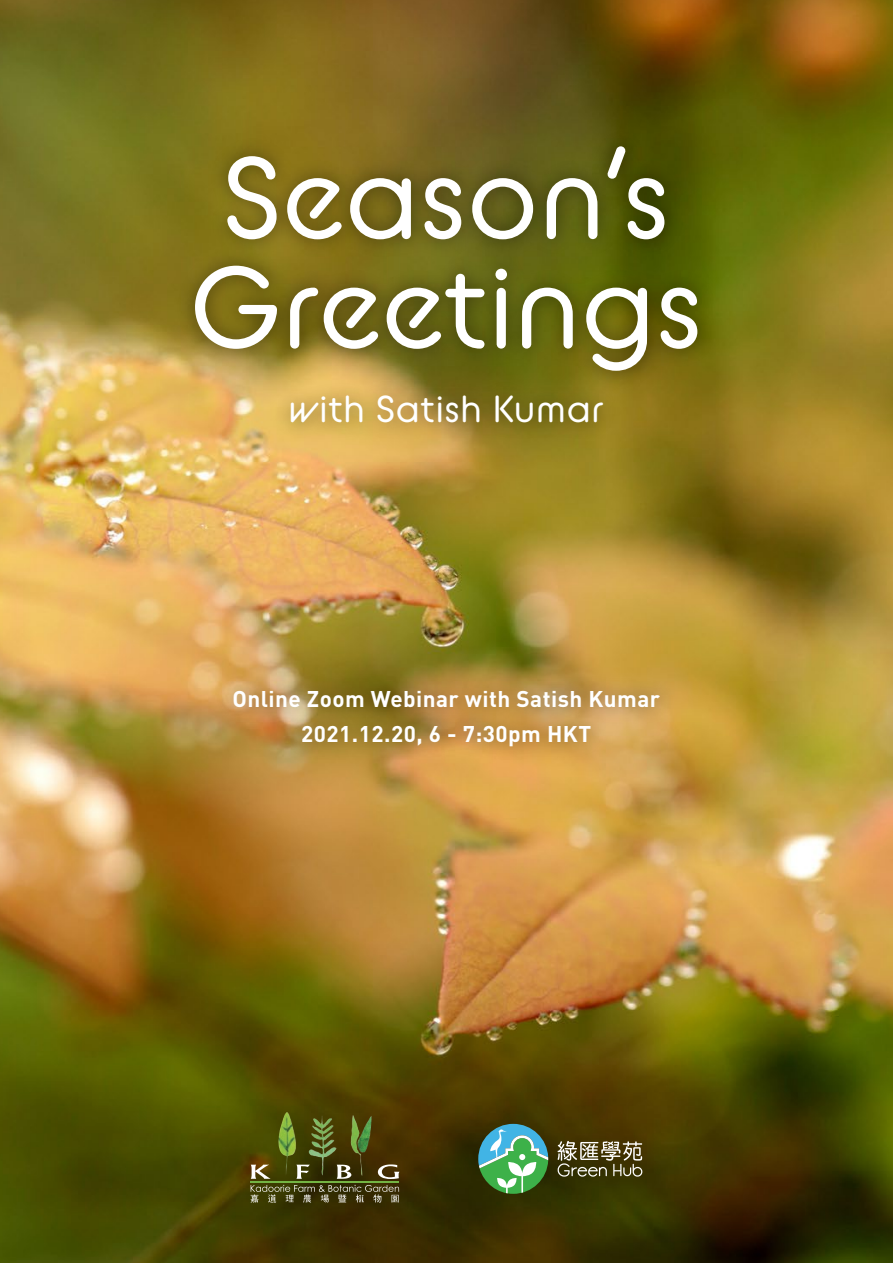
<style>
.page{position:relative;width:893px;height:1263px;background:#fff}
.page>*{position:absolute;margin:0;border:0;box-sizing:border-box;transform-origin:0 0}
.t1{font:115.5px/109.5px "BC Alphapipe RB";letter-spacing:.005em;color:#fff}
.t2{font:37.5px "BC Alphapipe RB";letter-spacing:.02em;color:#fff}
.t3{font:700 22.5px/34.5px "DIN Pro";letter-spacing:.02em;color:#fff;text-align:center}
</style>
<div class="page">
<img style="left:0;top:0;width:893px;height:1263px">
<img style="left:207px;top:662px;width:479px;height:111px">
<img style="left:164px;top:114px;width:565px;height:342px">
<svg style="left:251px;top:1164px;width:148px;height:15px"></svg>
<hr style="left:251px;top:1181px;width:148px;height:1px;background:#74b443">
<svg style="left:251px;top:1185px;width:148px;height:18px;background:#58532d"></svg>
<img style="left:277px;top:1112px;width:86px;height:65px">
<svg style="left:558px;top:1141px;width:84px;height:35px;background:#77704e"></svg>
<svg style="left:478px;top:1124px;width:70px;height:70px;background:#5ca17d"></svg>
<h1 class="t1" style="left:190px;top:140px;width:514px">Season’s<br>Greetings</h1>
<h2 class="t2" style="left:288px;top:385px;width:317px">with Satish Kumar</h2>
<p class="t3" style="left:232px;top:679px;width:429px">Online Zoom Webinar with Satish Kumar<br>2021.12.20, 6 - 7:30pm HKT</p>
</div>
